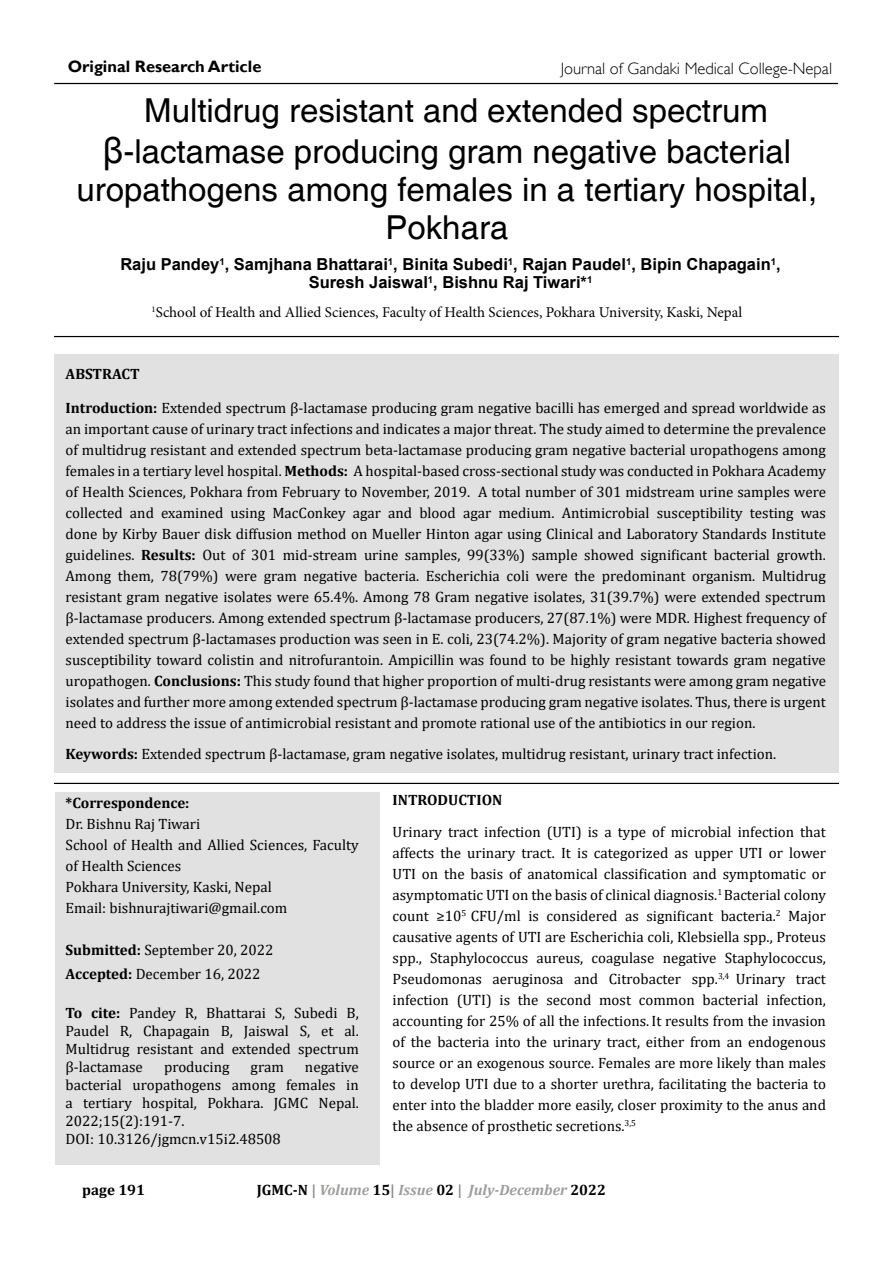
<style>
.page{position:relative;width:893px;height:1263px;background:#fff}
.page>*{position:absolute;margin:0;border:0;box-sizing:border-box;transform-origin:0 0}
.t1{font:33px/41.4px "Helvetica";color:#000;text-align:center}
.t2{font:700 16.5px/18px "Arial";color:#000;text-align:center}
.t3{font:300 16.5px "Gill Sans";color:#000}
.t4{font:700 16.5px "Gill Sans";color:#000}
.t5{font:15px/21px "Cambria";color:#000}
.t6{font:15px "Minion Pro";color:#000}
.t7{font:700 15px "Cambria";color:#000}
.t8{font:italic 700 15px "Cambria";color:#9d9d9c}
.s1{font-family:"Arial";font-size:36px}
.s2{font-weight:700}
.s3{font-style:normal;color:#000}
.s4{font-style:normal;color:#878787}
</style>
<div class="page">
<hr style="left:54px;top:83px;width:784px;height:1px;background:#000">
<div style="left:54px;top:354px;width:785px;height:419px;background:#e1e1e1"></div>
<div style="left:55px;top:793px;width:324px;height:372px;background:#e1e1e1"></div>
<hr style="left:54px;top:336px;width:785px;height:1px;background:#000">
<hr style="left:54px;top:783px;width:785px;height:1px;background:#000">
<p class="t4" style="left:68px;top:56px;width:195px">Original Research Article</p>
<p class="t3" style="left:561px;top:58px;width:273px">Journal of Gandaki Medical College-Nepal</p>
<h1 class="t1" style="left:103px;top:91px;width:690px">Multidrug resistant and extended spectrum <span class="s1">β</span>-lactamase producing gram negative bacterial</h1>
<h1 class="t1" style="left:76px;top:172px;width:743px;line-height:38px">uropathogens among females in a tertiary hospital,<br>Pokhara</h1>
<p class="t2" style="left:120px;top:256px;width:662px">Raju Pandey<sup>1</sup>, Samjhana Bhattarai<sup>1</sup>, Binita Subedi<sup>1</sup>, Rajan Paudel<sup>1</sup>, Bipin Chapagain<sup>1</sup>,<br>Suresh Jaiswal<sup>1</sup>, Bishnu Raj Tiwari*<sup>1</sup></p>
<p class="t6" style="left:151px;top:302px;width:592px"><sup>1</sup>School of Health and Allied Sciences, Faculty of Health Sciences, Pokhara University, Kaski, Nepal</p>
<p class="t7" style="left:66px;top:363px;width:76px">ABSTRACT</p>
<p class="t5" style="left:66px;top:397px;width:762px;text-align:justify"><span class="s2">Introduction:</span> Extended spectrum β-lactamase producing gram negative bacilli has emerged and spread worldwide as an important cause of urinary tract infections and indicates a major threat. The study aimed to determine the prevalence of multidrug resistant and extended spectrum beta-lactamase producing gram negative bacterial uropathogens among females in a tertiary level hospital. <span class="s2">Methods:</span> A hospital-based cross-sectional study was conducted in Pokhara Academy of Health Sciences, Pokhara from February to November, 2019. A total number of 301 midstream urine samples were collected and examined using MacConkey agar and blood agar medium. Antimicrobial susceptibility testing was done by Kirby Bauer disk diffusion method on Mueller Hinton agar using Clinical and Laboratory Standards Institute guidelines. <span class="s2">Results:</span> Out of 301 mid-stream urine samples, 99(33%) sample showed significant bacterial growth.<br>Among them, 78(79%) were gram negative bacteria. Escherichia coli were the predominant organism. Multidrug resistant gram negative isolates were 65.4%. Among 78 Gram negative isolates, 31(39.7%) were extended spectrum β-lactamase producers. Among extended spectrum β-lactamase producers, 27(87.1%) were MDR. Highest frequency of extended spectrum β-lactamases production was seen in E. coli, 23(74.2%). Majority of gram negative bacteria showed susceptibility toward colistin and nitrofurantoin. Ampicillin was found to be highly resistant towards gram negative uropathogen. <span class="s2">Conclusions:</span> This study found that higher proportion of multi-drug resistants were among gram negative isolates and further more among extended spectrum β-lactamase producing gram negative isolates. Thus, there is urgent need to address the issue of antimicrobial resistant and promote rational use of the antibiotics in our region.</p>
<p class="t5" style="left:66px;top:744px;width:712px"><span class="s2">Keywords:</span> Extended spectrum β-lactamase, gram negative isolates, multidrug resistant, urinary tract infection.</p>
<p class="t7" style="left:66px;top:792px;width:125px">*Correspondence:</p>
<p class="t5" style="left:66px;top:814px;width:295px">Dr. Bishnu Raj Tiwari<br>School of Health and Allied Sciences, Faculty of Health Sciences<br>Pokhara University, Kaski, Nepal<br>Email: bishnurajtiwari@gmail.com</p>
<p class="t5" style="left:66px;top:938px;width:209px;line-height:24px"><span class="s2">Submitted:</span> September 20, 2022<br><span class="s2">Accepted:</span> December 16, 2022</p>
<p class="t5" style="left:66px;top:1004px;width:295px;line-height:18px;text-align:justify"><span class="s2">To cite:</span> Pandey R, Bhattarai S, Subedi B, Paudel R, Chapagain B, Jaiswal S, et al.<br>Multidrug resistant and extended spectrum β-lactamase</p>
<p class="t5" style="left:164px;top:1057px;width:67px">producing</p>
<p class="t5" style="left:251px;top:1057px;width:35px">gram</p>
<p class="t5" style="left:66px;top:1058px;width:295px;line-height:18px;text-indent:239px">negative bacterial uropathogens among females in a tertiary hospital, Pokhara. JGMC Nepal.<br>2022;15(2):191-7.<br>DOI: 10.3126/jgmcn.v15i2.48508</p>
<p class="t7" style="left:393px;top:790px;width:111px">INTRODUCTION</p>
<p class="t5" style="left:393px;top:821px;width:435px;text-align:justify">Urinary tract infection (UTI) is a type of microbial infection that affects the urinary tract. It is categorized as upper UTI or lower UTI on the basis of anatomical classification and symptomatic or asymptomatic UTI on the basis of clinical diagnosis.<sup>1</sup> Bacterial colony count ≥10<sup>5</sup> CFU/ml is considered as significant bacteria.<sup>2</sup> Major causative agents of UTI are Escherichia coli, Klebsiella spp., Proteus spp., Staphylococcus aureus, coagulase negative Staphylococcus, Pseudomonas aeruginosa and Citrobacter spp.<sup>3,4</sup> Urinary tract infection (UTI) is the second most common bacterial infection, accounting for 25% of all the infections.It results from the invasion of the bacteria into the urinary tract, either from an endogenous source or an exogenous source. Females are more likely than males to develop UTI due to a shorter urethra, facilitating the bacteria to enter into the bladder more easily, closer proximity to the anus and the absence of prosthetic secretions.<sup>3,5</sup></p>
<p class="t7" style="left:82px;top:1180px;width:64px">page 191</p>
<p class="t8" style="left:257px;top:1181px;width:351px"><span class="s3">JGMC-N</span> <span class="s4">|</span> Volume <span class="s3">15</span><span class="s4">|</span> Issue <span class="s3">02</span> <span class="s4">|</span> July-December <span class="s3">2022</span></p>
</div>
